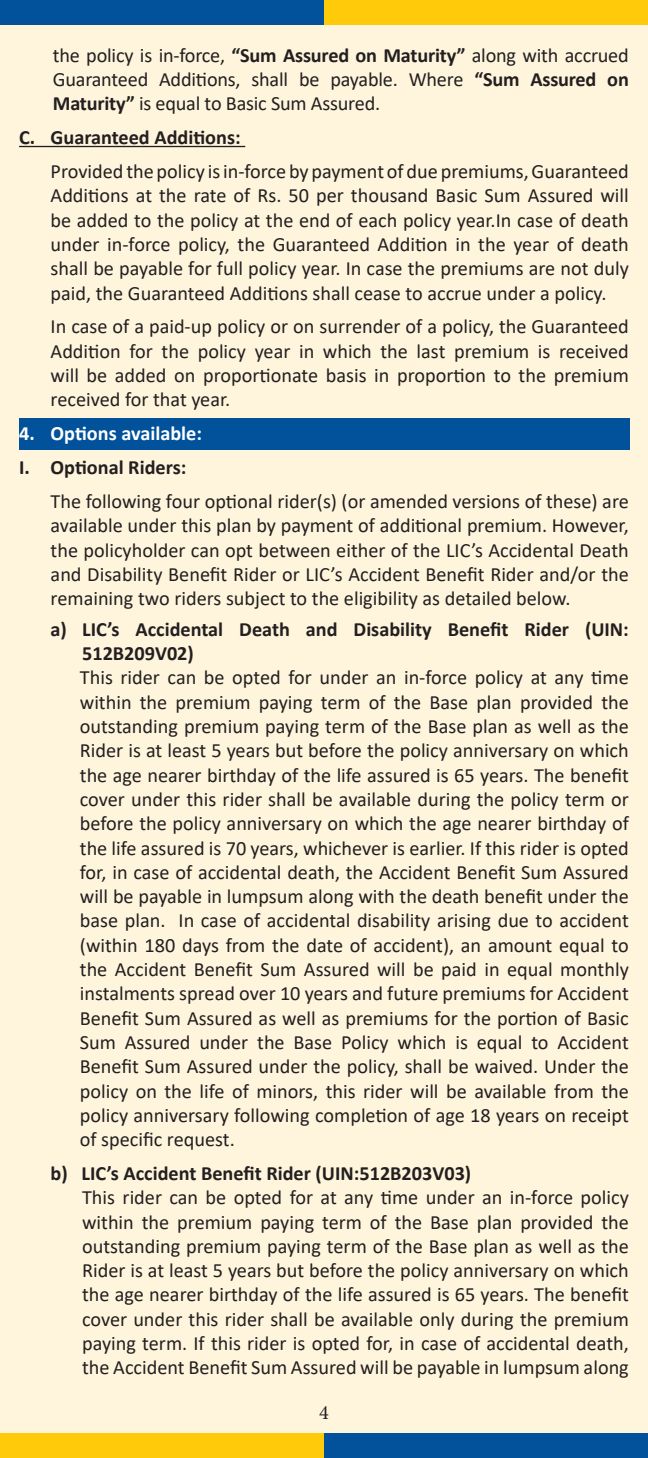
<style>
.page{position:relative;width:648px;height:1458px;background:#fef5dc}
.page>*{position:absolute;margin:0;border:0;box-sizing:border-box;transform-origin:0 0}
.t1{font:20.25px/24.3px "Calibri";color:#231f20;text-align:justify}
.t2{font:700 20.25px/24.3px "Calibri";color:#231f20}
.t3{font:700 20.25px "Calibri";color:#fff}
.t4{font:20.25px "Minion Pro";color:#231f20}
.s1{font-weight:700}
</style>
<div class="page">
<div style="left:0;top:0;width:324px;height:25px;background:#01519b"></div>
<div style="left:324px;top:0;width:324px;height:25px;background:#feca0a"></div>
<div style="left:320px;top:1433px;width:328px;height:25px;background:#01519b"></div>
<div style="left:0;top:1433px;width:324px;height:25px;background:#feca0a"></div>
<div style="left:19px;top:418px;width:610px;height:32px;background:#01519b"></div>
<hr style="left:19px;top:146px;width:226px;height:1px;background:#231f20">
<p class="t1" style="left:53px;top:42px;width:578px">the policy is in-force, <span class="s1">“Sum Assured on Maturity”</span> along with accrued Guaranteed Additions, shall be payable. Where <span class="s1">“Sum Assured on Maturity”</span> is equal to Basic Sum Assured.</p>
<p class="t2" style="left:19px;top:125px;width:223px">C. Guaranteed Additions:</p>
<p class="t1" style="left:51px;top:159px;width:580px">Provided the policy is in-force by payment of due premiums, Guaranteed Additions at the rate of Rs. 50 per thousand Basic Sum Assured will be added to the policy at the end of each policy year.In case of death under in-force policy, the Guaranteed Addition in the year of death shall be payable for full policy year. In case the premiums are not duly paid, the Guaranteed Additions shall cease to accrue under a policy.</p>
<p class="t1" style="left:51px;top:314px;width:580px">In case of a paid-up policy or on surrender of a policy, the Guaranteed Addition for the policy year in which the last premium is received will be added on proportionate basis in proportion to the premium received for that year.</p>
<p class="t3" style="left:19px;top:419px;width:184px">4. Options available:</p>
<p class="t2" style="left:19px;top:455px;width:169px">I. Optional Riders:</p>
<p class="t1" style="left:51px;top:489px;width:580px">The following four optional rider(s) (or amended versions of these) are available under this plan by payment of additional premium. However, the policyholder can opt between either of the LIC’s Accidental Death and Disability Benefit Rider or LIC’s Accident Benefit Rider and/or the remaining two riders subject to the eligibility as detailed below.</p>
<p class="t2" style="left:82px;top:617px;width:548px;text-indent:-31px">a) LIC’s Accidental Death and Disability Benefit Rider (UIN:<br>512B209V02)</p>
<p class="t1" style="left:80px;top:665px;width:550px">This rider can be opted for under an in-force policy at any time within the premium paying term of the Base plan provided the outstanding premium paying term of the Base plan as well as the Rider is at least 5 years but before the policy anniversary on which the age nearer birthday of the life assured is 65 years. The benefit cover under this rider shall be available during the policy term or before the policy anniversary on which the age nearer birthday of the life assured is 70 years, whichever is earlier. If this rider is opted for, in case of accidental death, the Accident Benefit Sum Assured will be payable in lumpsum along with the death benefit under the base plan. In case of accidental disability arising due to accident (within 180 days from the date of accident), an amount equal to the Accident Benefit Sum Assured will be paid in equal monthly instalments spread over 10 years and future premiums for Accident Benefit Sum Assured as well as premiums for the portion of Basic Sum Assured under the Base Policy which is equal to Accident Benefit Sum Assured under the policy, shall be waived. Under the policy on the life of minors, this rider will be available from the policy anniversary following completion of age 18 years on receipt of specific request.</p>
<p class="t2" style="left:51px;top:1161px;width:422px">b) LIC’s Accident Benefit Rider (UIN:512B203V03)</p>
<p class="t1" style="left:82px;top:1185px;width:548px">This rider can be opted for at any time under an in-force policy within the premium paying term of the Base plan provided the outstanding premium paying term of the Base plan as well as the Rider is at least 5 years but before the policy anniversary on which the age nearer birthday of the life assured is 65 years. The benefit cover under this rider shall be available only during the premium paying term. If this rider is opted for, in case of accidental death, the Accident Benefit Sum Assured will be payable in lumpsum along</p>
<p class="t4" style="left:319px;top:1399px;width:11px">4</p>
</div>
